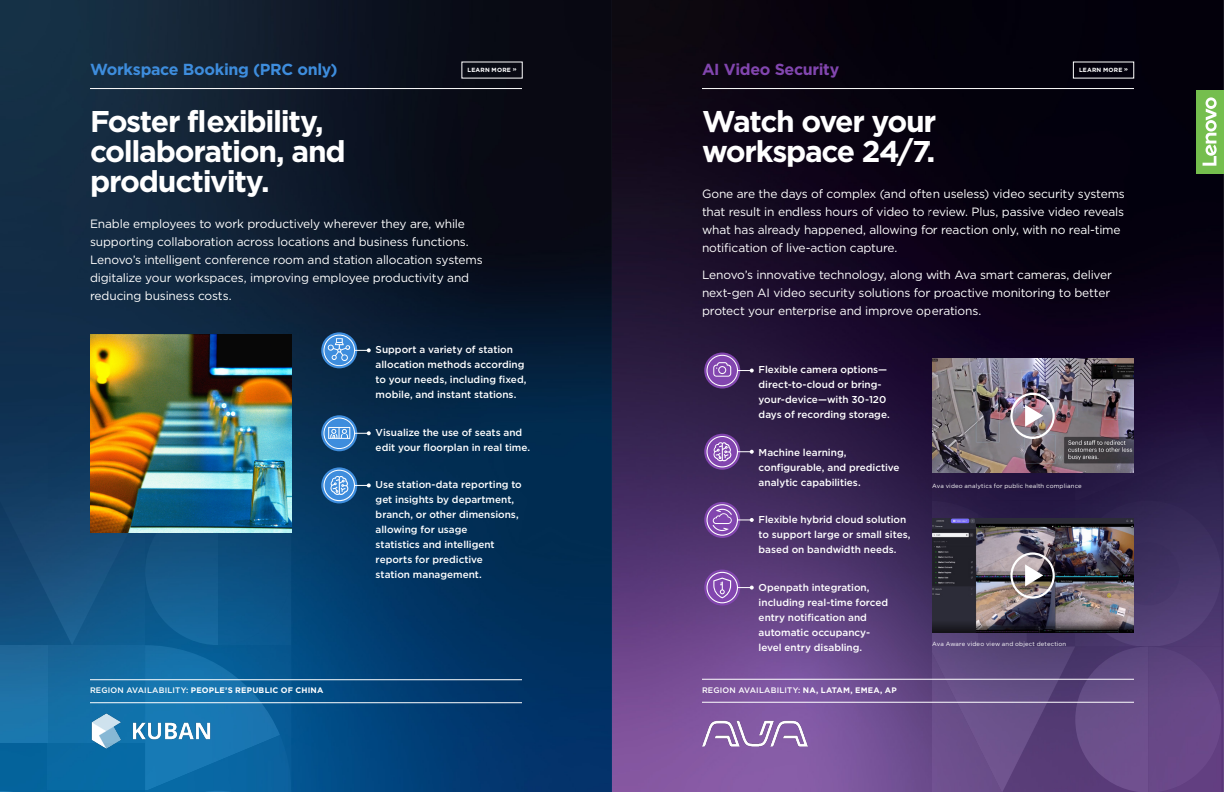
<style>
.page{position:relative;width:1224px;height:792px;background:#fff}
.page>*{position:absolute;margin:0;border:0;box-sizing:border-box;transform-origin:0 0}
.t1{font:700 30px/30px "Gotham";letter-spacing:-.045em;color:#fff}
.t2{font:700 16px "Gotham";letter-spacing:-.02em;color:#3e8ddd}
.t3{font:700 16px "Gotham";letter-spacing:-.02em;color:#8246af}
.t4{font:12px/18px "Gotham";letter-spacing:-.015em;color:#fff}
.t5{font:500 10px/15px "Gotham";color:#fff}
.t6{font:700 8px "Gotham";letter-spacing:.02em;color:#fff}
.t7{font:500 8px "Gotham";letter-spacing:.02em;color:#fff}
.t8{font:6px "Gotham";letter-spacing:.025em;color:#fff}
.t9{font:700 6px "Gotham";letter-spacing:.035em;color:#fff}
.s1{font-weight:500}
.s2{font-weight:700}
</style>
<div class="page">
<img style="left:0;top:0;width:1224px;height:792px">
<svg style="left:0;top:338px;width:291px;height:454px;background:#115687"></svg>
<hr style="left:90px;top:88px;width:432px;height:1px;background:#fff">
<hr style="left:90px;top:679px;width:432px;height:1px;background:#fff">
<hr style="left:90px;top:702px;width:432px;height:1px;background:#fff">
<img style="left:64px;top:706px;width:174px;height:50px">
<hr style="left:702px;top:88px;width:432px;height:1px;background:#fff">
<hr style="left:702px;top:679px;width:432px;height:1px;background:#fff">
<hr style="left:702px;top:702px;width:432px;height:1px;background:#fff">
<svg style="left:321px;top:332px;width:36px;height:36px"></svg>
<svg style="left:704px;top:353px;width:36px;height:36px"></svg>
<svg style="left:704px;top:434px;width:36px;height:36px"></svg>
<div style="left:704px;top:502px;width:36px;height:36px;background:#8246af;border-radius:50%"></div>
<svg style="left:704px;top:570px;width:36px;height:36px"></svg>
<svg style="left:321px;top:415px;width:36px;height:36px"></svg>
<svg style="left:321px;top:467px;width:36px;height:36px"></svg>
<img style="left:702px;top:717px;width:105px;height:35px">
<svg style="left:706px;top:436px;width:48px;height:31px"></svg>
<svg style="left:706px;top:355px;width:48px;height:31px"></svg>
<svg style="left:706px;top:504px;width:48px;height:32px"></svg>
<svg style="left:706px;top:572px;width:48px;height:31px"></svg>
<svg style="left:324px;top:418px;width:47px;height:31px"></svg>
<svg style="left:324px;top:470px;width:47px;height:31px"></svg>
<svg style="left:323px;top:335px;width:48px;height:31px"></svg>
<div style="left:1196px;top:90px;width:28px;height:83px;background:#75be4e"></div>
<svg style="left:1203px;top:97px;width:14px;height:69px"></svg>
<img style="left:90px;top:335px;width:201px;height:198px">
<img style="left:932px;top:338px;width:289px;height:454px">
<h2 class="t2" style="left:90px;top:59px;width:249px">Workspace Booking (PRC only)</h2>
<h1 class="t1" style="left:90px;top:106px;width:257px">Foster flexibility, collaboration, and productivity.</h1>
<p class="t4" style="left:90px;top:214px;width:394px">Enable employees to work productively wherever they are, while supporting collaboration across locations and business functions.<br>Lenovo’s intelligent conference room and station allocation systems digitalize your workspaces, improving employee productivity and reducing business costs.</p>
<h2 class="t3" style="left:702px;top:59px;width:139px">AI Video Security</h2>
<h1 class="t1" style="left:702px;top:106px;width:236px">Watch over your workspace 24/7.</h1>
<p class="t4" style="left:702px;top:184px;width:424px">Gone are the days of complex (and often useless) video security systems that result in endless hours of video to review. Plus, passive video reveals what has already happened, allowing for reaction only, with no real-time notification of live-action capture.</p>
<p class="t4" style="left:702px;top:265px;width:412px">Lenovo’s innovative technology, along with Ava smart cameras, deliver next-gen AI video security solutions for proactive monitoring to better protect your enterprise and improve operations.</p>
<p class="t9" style="left:468px;top:66px;width:51px">LEARN MORE »</p>
<p class="t9" style="left:1079px;top:66px;width:51px">LEARN MORE »</p>
<p class="t6" style="left:90px;top:685px;width:235px"><span class="s1">REGION AVAILABILITY:</span> PEOPLE’S REPUBLIC OF CHINA</p>
<p class="t5" style="left:376px;top:342px;width:152px">Support a variety of station allocation methods according to your needs, including fixed, mobile, and instant stations.</p>
<p class="t5" style="left:376px;top:425px;width:156px">Visualize the use of seats and edit your floorplan in real time.</p>
<p class="t5" style="left:376px;top:477px;width:148px">Use station-data reporting to get insights by department, branch, or other dimensions, allowing for usage<br>statistics and intelligent reports for predictive<br>station management.</p>
<p class="t5" style="left:759px;top:362px;width:133px">Flexible camera options— direct-to-cloud or bring&shy;your-device—with 30-120 days of recording storage.</p>
<p class="t5" style="left:759px;top:445px;width:143px">Machine learning, configurable, and predictive analytic capabilities.</p>
<p class="t5" style="left:759px;top:512px;width:153px">Flexible hybrid cloud solution to support large or small sites, based on bandwidth needs.</p>
<p class="t5" style="left:759px;top:580px;width:131px">Openpath integration, including real-time forced entry notification and automatic occupancy&shy;level entry disabling.</p>
<p class="t7" style="left:702px;top:685px;width:196px">REGION AVAILABILITY: <span class="s2">NA, LATAM, EMEA, AP</span></p>
<p class="t8" style="left:932px;top:482px;width:151px">Ava video analytics for public health compliance</p>
<p class="t8" style="left:932px;top:640px;width:136px">Ava Aware video view and object detection</p>
</div>
